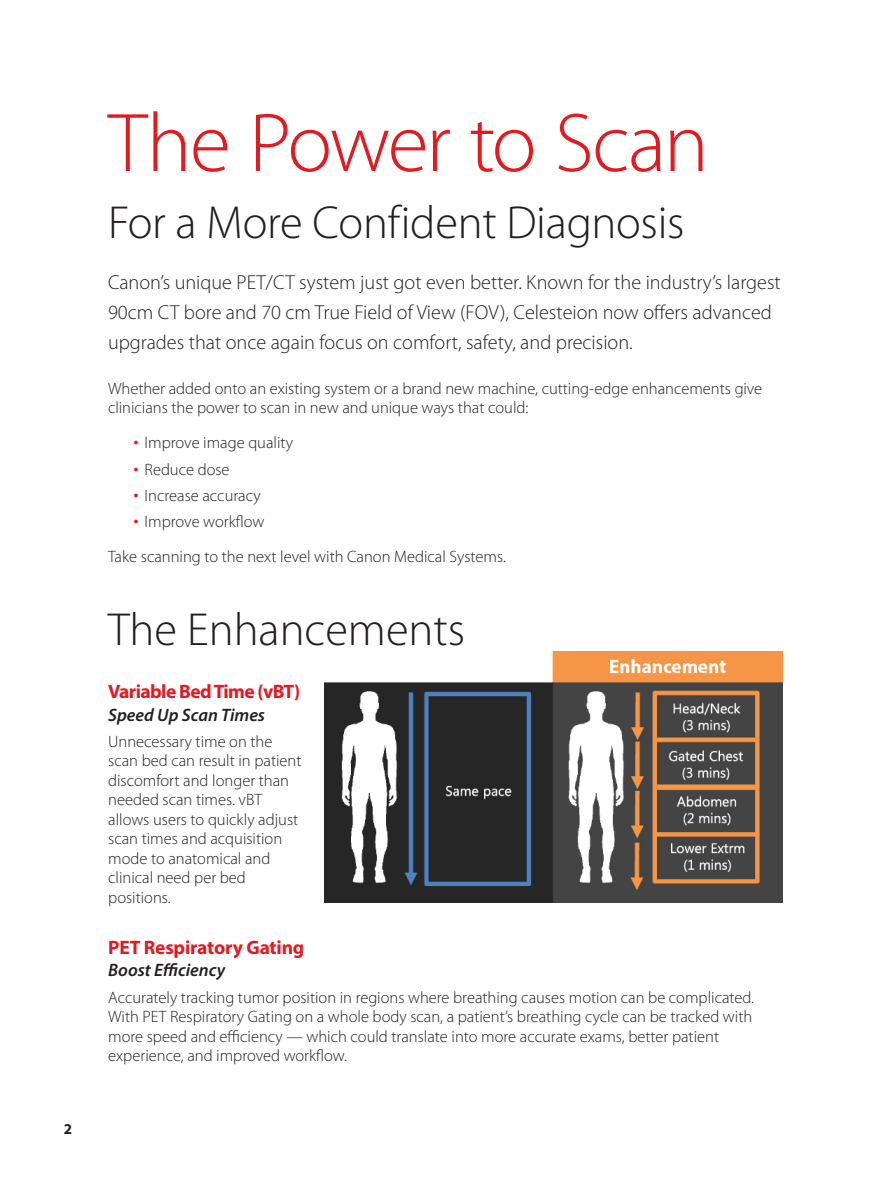
<style>
.page{position:relative;width:891px;height:1188px;background:#fff}
.page>*{position:absolute;margin:0;border:0;box-sizing:border-box;transform-origin:0 0}
.t1{font:300 84px "Myriad Pro";letter-spacing:-.03em;color:#e21a21}
.t2{font:300 46.5px "Myriad Pro";letter-spacing:-.005em;color:#231f20}
.t3{font:300 20.25px/30px "Myriad Pro";color:#231f20}
.t4{font:700 19.5px "Myriad Pro";letter-spacing:-.02em;color:#e21a21}
.t5{font:italic 600 18px "Myriad Pro";color:#231f20}
.t6{font:300 16.5px/19.5px "Myriad Pro";color:#231f20}
.t7{font:700 15px "Myriad Pro";color:#231f20}
.s1{font-size:21px;color:#e21a21}
</style>
<div class="page">
<img style="left:324px;top:651px;width:459px;height:252px">
<p class="t7" style="left:64px;top:1119px;width:10px">2</p>
<p class="t1" style="left:108px;top:97px;width:602px">The Power to Scan</p>
<p class="t2" style="left:108px;top:197px;width:578px">For a More Confident Diagnosis</p>
<p class="t3" style="left:108px;top:267px;width:674px">Canon’s unique PET/CT system just got even better. Known for the industry’s largest<br>90cm CT bore and 70 cm True Field of View (FOV), Celesteion now offers advanced upgrades that once again focus on comfort, safety, and precision.</p>
<p class="t6" style="left:108px;top:379px;width:656px">Whether added onto an existing system or a brand new machine, cutting-edge enhancements give clinicians the power to scan in new and unique ways that could:</p>
<p class="t6" style="left:133px;top:433px;width:161px"><span class="s1">•</span> Improve image quality</p>
<p class="t6" style="left:133px;top:460px;width:98px"><span class="s1">•</span> Reduce dose</p>
<p class="t6" style="left:133px;top:486px;width:129px"><span class="s1">•</span> Increase accuracy</p>
<p class="t6" style="left:133px;top:512px;width:132px"><span class="s1">•</span> Improve workflow</p>
<p class="t6" style="left:108px;top:547px;width:399px">Take scanning to the next level with Canon Medical Systems.</p>
<p class="t2" style="left:108px;top:604px;width:359px">The Enhancements</p>
<p class="t4" style="left:108px;top:679px;width:194px">Variable Bed Time (vBT)</p>
<p class="t5" style="left:108px;top:705px;width:158px">Speed Up Scan Times</p>
<p class="t6" style="left:108px;top:732px;width:195px">Unnecessary time on the scan bed can result in patient discomfort and longer than needed scan times. vBT allows users to quickly adjust scan times and acquisition mode to anatomical and clinical need per bed positions.</p>
<p class="t4" style="left:108px;top:934px;width:198px">PET Respiratory Gating</p>
<p class="t5" style="left:108px;top:960px;width:119px">Boost Efficiency</p>
<p class="t6" style="left:108px;top:988px;width:647px">Accurately tracking tumor position in regions where breathing causes motion can be complicated.<br>With PET Respiratory Gating on a whole body scan, a patient’s breathing cycle can be tracked with more speed and efficiency — which could translate into more accurate exams, better patient experience, and improved workflow.</p>
</div>
